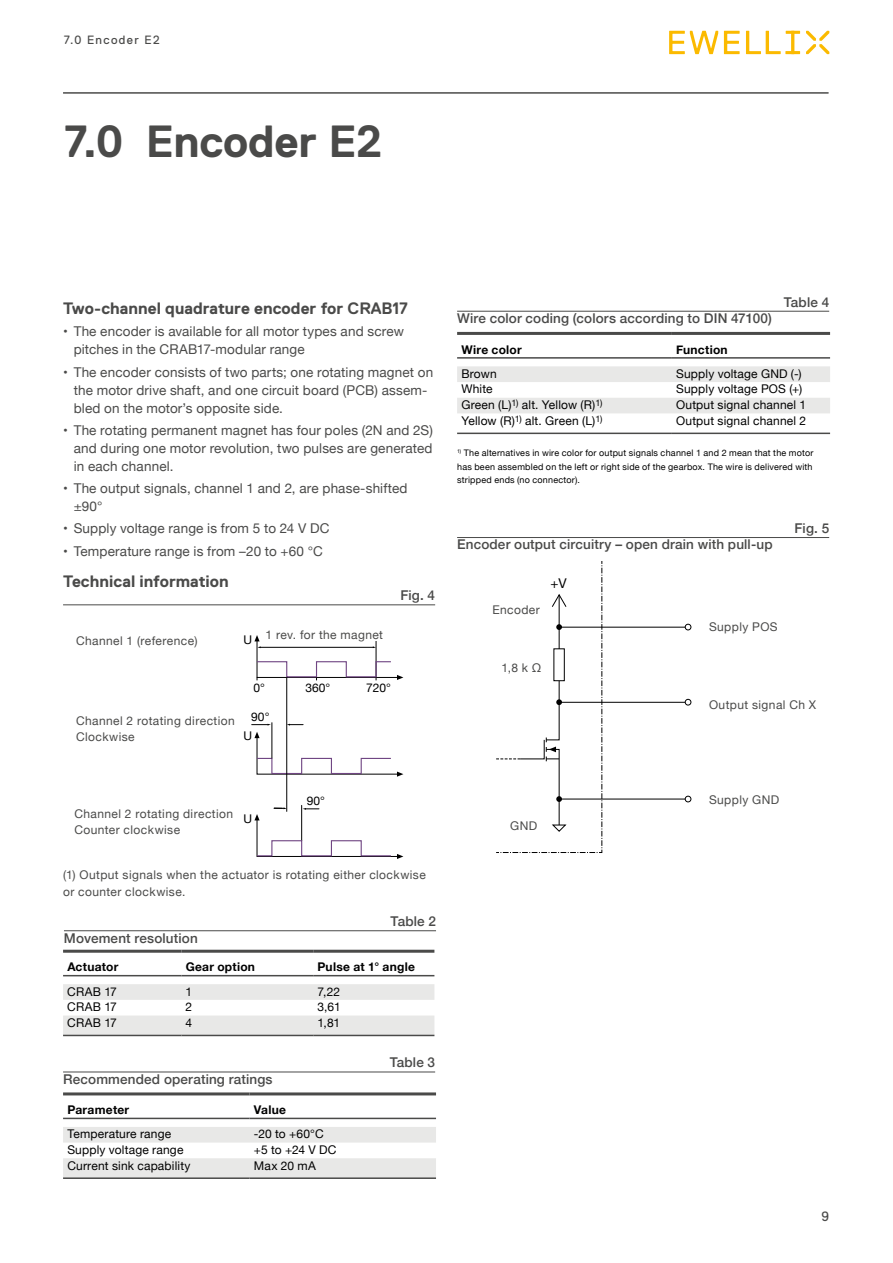
<style>
.page{position:relative;width:893px;height:1263px;background:#fff}
.page>*{position:absolute;margin:0;border:0;box-sizing:border-box;transform-origin:0 0}
.t1{font:700 45px "Replica Std";letter-spacing:-.01em;color:#4a4a49}
.t2{font:700 16.5px "Replica Std";color:#4a4a49}
.t3{font:13.5px/18px "Helvetica Neue";letter-spacing:.01em;color:#4a4a49}
.t4{font:500 13.5px "Helvetica Neue";letter-spacing:.01em;color:#4a4a49}
.t5{font:13.5px "Replica Std";color:#4a4a49}
.t6{font:13.35px "Helvetica Neue";color:#000}
.t7{font:12px "Helvetica Neue";letter-spacing:.015em;color:#000}
.t8{font:12px/16.5px "Helvetica Neue";letter-spacing:.035em;color:#4a4a49}
.t9{font:700 12px "Helvetica Neue";letter-spacing:.02em;color:#000}
.t10{font:12px "Replica Std";letter-spacing:.11em;color:#4a4a49}
.t11{font:9px/13.5px "Helvetica Neue";letter-spacing:.025em;color:#000;text-align:justify}
</style>
<div class="page">
<svg style="left:669px;top:31px;width:131px;height:23px"></svg>
<svg style="left:806px;top:31px;width:23px;height:23px"></svg>
<hr style="left:63px;top:93px;width:765px;height:1px;background:#4a4a49">
<hr style="left:301px;top:805px;width:1px;height:36px;background:#000">
<svg style="left:254px;top:732px;width:149px;height:45px"></svg>
<hr style="left:272px;top:722px;width:1px;height:36px;background:#000">
<hr style="left:286px;top:677px;width:1px;height:134px;background:#000">
<svg style="left:254px;top:635px;width:149px;height:45px"></svg>
<svg style="left:287px;top:724px;width:16px;height:1px"></svg>
<svg style="left:252px;top:724px;width:19px;height:1px"></svg>
<svg style="left:254px;top:807px;width:149px;height:52px"></svg>
<hr style="left:63px;top:604px;width:372px;height:1px;background:#4a4a49">
<hr style="left:64px;top:930px;width:372px;height:1px;background:#4a4a49">
<svg style="left:63px;top:984px;width:371px;height:51px"></svg>
<hr style="left:63px;top:1035px;width:118px;height:1px;background:#4a4a49">
<hr style="left:181px;top:1035px;width:132px;height:1px;background:#4a4a49">
<hr style="left:313px;top:1035px;width:121px;height:1px;background:#4a4a49">
<hr style="left:63px;top:950px;width:118px;height:3px;background:#4a4a49">
<hr style="left:181px;top:950px;width:132px;height:3px;background:#4a4a49">
<hr style="left:313px;top:950px;width:121px;height:3px;background:#4a4a49">
<hr style="left:63px;top:975px;width:118px;height:1px;background:#4a4a49">
<hr style="left:181px;top:975px;width:132px;height:1px;background:#4a4a49">
<hr style="left:313px;top:975px;width:121px;height:1px;background:#4a4a49">
<hr style="left:63px;top:1071px;width:372px;height:1px;background:#4a4a49">
<svg style="left:63px;top:1127px;width:373px;height:50px"></svg>
<hr style="left:63px;top:1177px;width:187px;height:2px;background:#4a4a49">
<hr style="left:250px;top:1177px;width:186px;height:2px;background:#4a4a49">
<hr style="left:63px;top:1092px;width:187px;height:3px;background:#4a4a49">
<hr style="left:250px;top:1092px;width:186px;height:3px;background:#4a4a49">
<hr style="left:63px;top:1118px;width:187px;height:1px;background:#4a4a49">
<hr style="left:250px;top:1118px;width:186px;height:1px;background:#4a4a49">
<hr style="left:457px;top:311px;width:372px;height:1px;background:#4a4a49">
<svg style="left:457px;top:366px;width:373px;height:47px"></svg>
<hr style="left:457px;top:433px;width:215px;height:1px;background:#4a4a49">
<hr style="left:672px;top:433px;width:158px;height:1px;background:#4a4a49">
<hr style="left:457px;top:332px;width:215px;height:3px;background:#4a4a49">
<hr style="left:672px;top:332px;width:158px;height:3px;background:#4a4a49">
<hr style="left:457px;top:357px;width:215px;height:2px;background:#4a4a49">
<hr style="left:672px;top:357px;width:158px;height:2px;background:#4a4a49">
<svg style="left:685px;top:796px;width:6px;height:6px"></svg>
<svg style="left:685px;top:699px;width:6px;height:6px"></svg>
<svg style="left:685px;top:624px;width:6px;height:6px"></svg>
<hr style="left:562px;top:799px;width:123px;height:1px;background:#000">
<hr style="left:559px;top:627px;width:126px;height:1px;background:#000">
<hr style="left:559px;top:702px;width:126px;height:1px;background:#000">
<svg style="left:496px;top:562px;width:106px;height:291px"></svg>
<hr style="left:457px;top:537px;width:372px;height:1px;background:#4a4a49">
<p class="t10" style="left:64px;top:34px;width:97px">7.0 Encoder E2</p>
<h1 class="t1" style="left:64px;top:116px;width:320px">7.0 Encoder E2</h1>
<p class="t2" style="left:63px;top:299px;width:346px">Two-channel quadrature encoder for CRAB17</p>
<p class="t3" style="left:74px;top:323px;width:332px;text-indent:-11px">• The encoder is available for all motor types and screw pitches in the CRAB17-modular range</p>
<p class="t3" style="left:74px;top:364px;width:361px;text-indent:-11px">• The encoder consists of two parts; one rotating magnet on the motor drive shaft, and one circuit board (PCB) assem&shy;bled on the motor’s opposite side.</p>
<p class="t3" style="left:74px;top:422px;width:361px;text-align:justify;text-indent:-11px">• The rotating permanent magnet has four poles (2N and 2S) and during one motor revolution, two pulses are generated in each channel.</p>
<p class="t3" style="left:74px;top:480px;width:335px;text-indent:-11px">• The output signals, channel 1 and 2, are phase-shifted ±90°</p>
<p class="t3" style="left:63px;top:520px;width:268px">• Supply voltage range is from 5 to 24 V DC</p>
<p class="t3" style="left:63px;top:542px;width:261px">• Temperature range is from –20 to +60 °C</p>
<p class="t2" style="left:63px;top:572px;width:167px">Technical information</p>
<p class="t8" style="left:76px;top:633px;width:123px">Channel 1 (reference)</p>
<p class="t7" style="left:243px;top:631px;width:10px">U</p>
<p class="t8" style="left:266px;top:627px;width:119px">1 rev. for the magnet</p>
<p class="t4" style="left:400px;top:584px;width:36px">Fig. 4</p>
<p class="t8" style="left:76px;top:713px;width:160px">Channel 2 rotating direction<br>Clockwise</p>
<p class="t7" style="left:253px;top:679px;width:13px">0°</p>
<p class="t7" style="left:306px;top:679px;width:26px">360°</p>
<p class="t7" style="left:366px;top:679px;width:26px">720°</p>
<p class="t7" style="left:251px;top:708px;width:20px">90°</p>
<p class="t7" style="left:243px;top:727px;width:10px">U</p>
<p class="t8" style="left:74px;top:806px;width:160px">Channel 2 rotating direction<br>Counter clockwise</p>
<p class="t7" style="left:243px;top:810px;width:10px">U</p>
<p class="t7" style="left:307px;top:792px;width:20px">90°</p>
<p class="t8" style="left:63px;top:867px;width:364px">(1) Output signals when the actuator is rotating either clockwise or counter clockwise.</p>
<p class="t4" style="left:391px;top:910px;width:47px">Table 2</p>
<p class="t4" style="left:64px;top:927px;width:135px">Movement resolution</p>
<p class="t9" style="left:67px;top:958px;width:53px">Actuator</p>
<p class="t9" style="left:186px;top:958px;width:71px">Gear option</p>
<p class="t9" style="left:317px;top:958px;width:99px">Pulse at 1° angle</p>
<p class="t7" style="left:67px;top:983px;width:51px">CRAB 17</p>
<p class="t7" style="left:186px;top:983px;width:8px">1</p>
<p class="t7" style="left:317px;top:983px;width:24px">7,22</p>
<p class="t7" style="left:67px;top:998px;width:51px">CRAB 17</p>
<p class="t7" style="left:186px;top:998px;width:8px">2</p>
<p class="t7" style="left:317px;top:998px;width:25px">3,61</p>
<p class="t7" style="left:67px;top:1014px;width:51px">CRAB 17</p>
<p class="t7" style="left:186px;top:1014px;width:8px">4</p>
<p class="t7" style="left:317px;top:1014px;width:24px">1,81</p>
<p class="t4" style="left:390px;top:1052px;width:47px">Table 3</p>
<p class="t4" style="left:63px;top:1068px;width:211px">Recommended operating ratings</p>
<p class="t9" style="left:67px;top:1100px;width:63px">Parameter</p>
<p class="t9" style="left:254px;top:1100px;width:34px">Value</p>
<p class="t7" style="left:67px;top:1125px;width:105px">Temperature range</p>
<p class="t7" style="left:254px;top:1125px;width:72px">-20 to +60°C</p>
<p class="t7" style="left:67px;top:1141px;width:118px">Supply voltage range</p>
<p class="t7" style="left:254px;top:1141px;width:84px">+5 to +24 V DC</p>
<p class="t7" style="left:67px;top:1157px;width:125px">Current sink capability</p>
<p class="t7" style="left:254px;top:1157px;width:64px">Max 20 mA</p>
<p class="t4" style="left:784px;top:291px;width:47px">Table 4</p>
<p class="t4" style="left:457px;top:307px;width:316px">Wire color coding (colors according to DIN 47100)</p>
<p class="t9" style="left:461px;top:340px;width:62px">Wire color</p>
<p class="t9" style="left:676px;top:340px;width:53px">Function</p>
<p class="t7" style="left:461px;top:365px;width:37px">Brown</p>
<p class="t7" style="left:676px;top:365px;width:127px">Supply voltage GND (-)</p>
<p class="t7" style="left:461px;top:381px;width:33px">White</p>
<p class="t7" style="left:676px;top:381px;width:127px">Supply voltage POS (+)</p>
<p class="t7" style="left:461px;top:396px;width:142px">Green (L)<sup>1)</sup> alt. Yellow (R)<sup>1)</sup></p>
<p class="t7" style="left:676px;top:396px;width:132px">Output signal channel 1</p>
<p class="t7" style="left:461px;top:412px;width:142px">Yellow (R)<sup>1)</sup> alt. Green (L)<sup>1)</sup></p>
<p class="t7" style="left:676px;top:412px;width:132px">Output signal channel 2</p>
<p class="t11" style="left:457px;top:447px;width:358px"><sup>1)</sup> The alternatives in wire color for output signals channel 1 and 2 mean that the motor has been assembled on the left or right side of the gearbox. The wire is delivered with stripped ends (no connector).</p>
<p class="t4" style="left:457px;top:534px;width:317px">Encoder output circuitry – open drain with pull-up</p>
<p class="t8" style="left:492px;top:602px;width:49px">Encoder</p>
<p class="t6" style="left:550px;top:574px;width:18px">+V</p>
<p class="t8" style="left:501px;top:660px;width:41px">1,8 k Ω</p>
<p class="t8" style="left:709px;top:619px;width:70px">Supply POS</p>
<p class="t4" style="left:794px;top:517px;width:36px">Fig. 5</p>
<p class="t8" style="left:709px;top:697px;width:109px">Output signal Ch X</p>
<p class="t8" style="left:510px;top:818px;width:29px">GND</p>
<p class="t8" style="left:709px;top:792px;width:72px">Supply GND</p>
<p class="t5" style="left:821px;top:1209px;width:9px">9</p>
</div>
